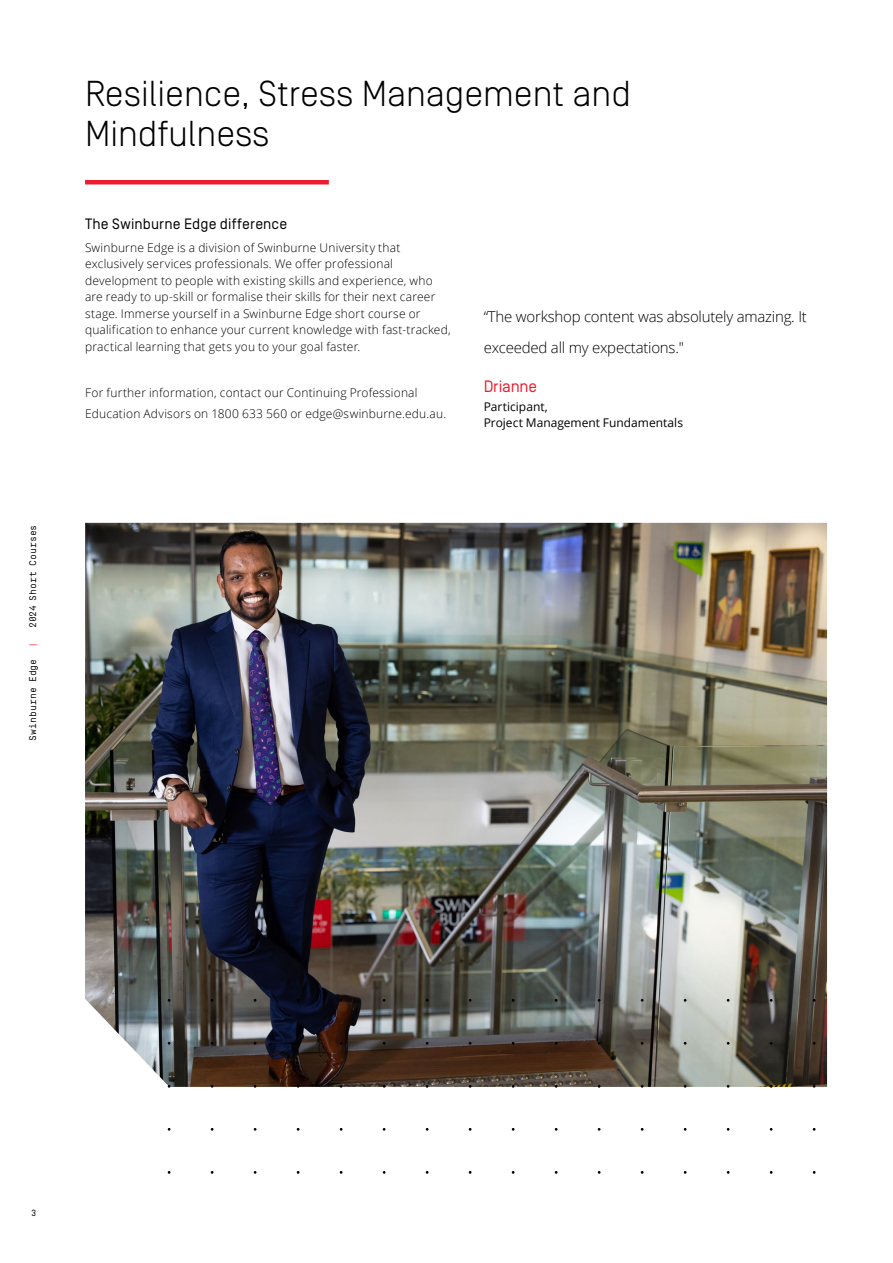
<style>
.page{position:relative;width:893px;height:1263px;background:#fff}
.page>*{position:absolute;margin:0;border:0;box-sizing:border-box;transform-origin:0 0}
.t1{font:300 36px/40.5px "Simplon Norm";color:#000}
.t2{font:16.5px "Simplon Norm";letter-spacing:-.01em;color:#ed1c2e}
.t3{font:300 15px/31.5px "Open Sans";letter-spacing:-.015em;color:#000}
.t4{font:15px "Simplon Norm";letter-spacing:.01em;color:#000}
.t5{font:300 12px/16.5px "Open Sans";letter-spacing:.015em;color:#000}
.t6{font:12px/16.4px "Open Sans";color:#000}
.t7{font:9.75px "Simplon Mono";color:#000}
.t8{font:9.75px "Simplon Norm";color:#ed1c2e}
.t9{font:9px "Simplon Norm";color:#000}
</style>
<div class="page">
<hr style="left:85px;top:180px;width:244px;height:4px;background:#ed1c2e">
<img style="left:85px;top:523px;width:742px;height:564px">
<p class="t7" style="left:28px;top:628px;width:105px;rotate:-90deg">2024 Short Courses</p>
<p class="t7" style="left:28px;top:740px;width:83px;rotate:-90deg">Swinburne Edge</p>
<p class="t8" style="left:28px;top:646px;width:4px;rotate:-90deg">|</p>
<h1 class="t1" style="left:85px;top:73px;width:547px">Resilience, Stress Management and<br>Mindfulness</h1>
<p class="t4" style="left:85px;top:216px;width:204px">The Swinburne Edge difference</p>
<p class="t5" style="left:85px;top:239px;width:367px">Swinburne Edge is a division of Swinburne University that exclusively services professionals. We offer professional development to people with existing skills and experience, who are ready to up-skill or formalise their skills for their next career stage. Immerse yourself in a Swinburne Edge short course or qualification to enhance your current knowledge with fast-tracked, practical learning that gets you to your goal faster.</p>
<p class="t5" style="left:85px;top:381px;width:363px;line-height:21px">For further information, contact our Continuing Professional<br>Education Advisors on 1800 633 560 or edge@swinburne.edu.au.</p>
<p class="t3" style="left:484px;top:300px;width:325px">“The workshop content was absolutely amazing. It exceeded all my expectations."</p>
<h2 class="t2" style="left:484px;top:378px;width:55px">Drianne</h2>
<p class="t6" style="left:484px;top:398px;width:201px">Participant,<br>Project Management Fundamentals</p>
<p class="t9" style="left:31px;top:1208px;width:6px">3</p>
</div>
